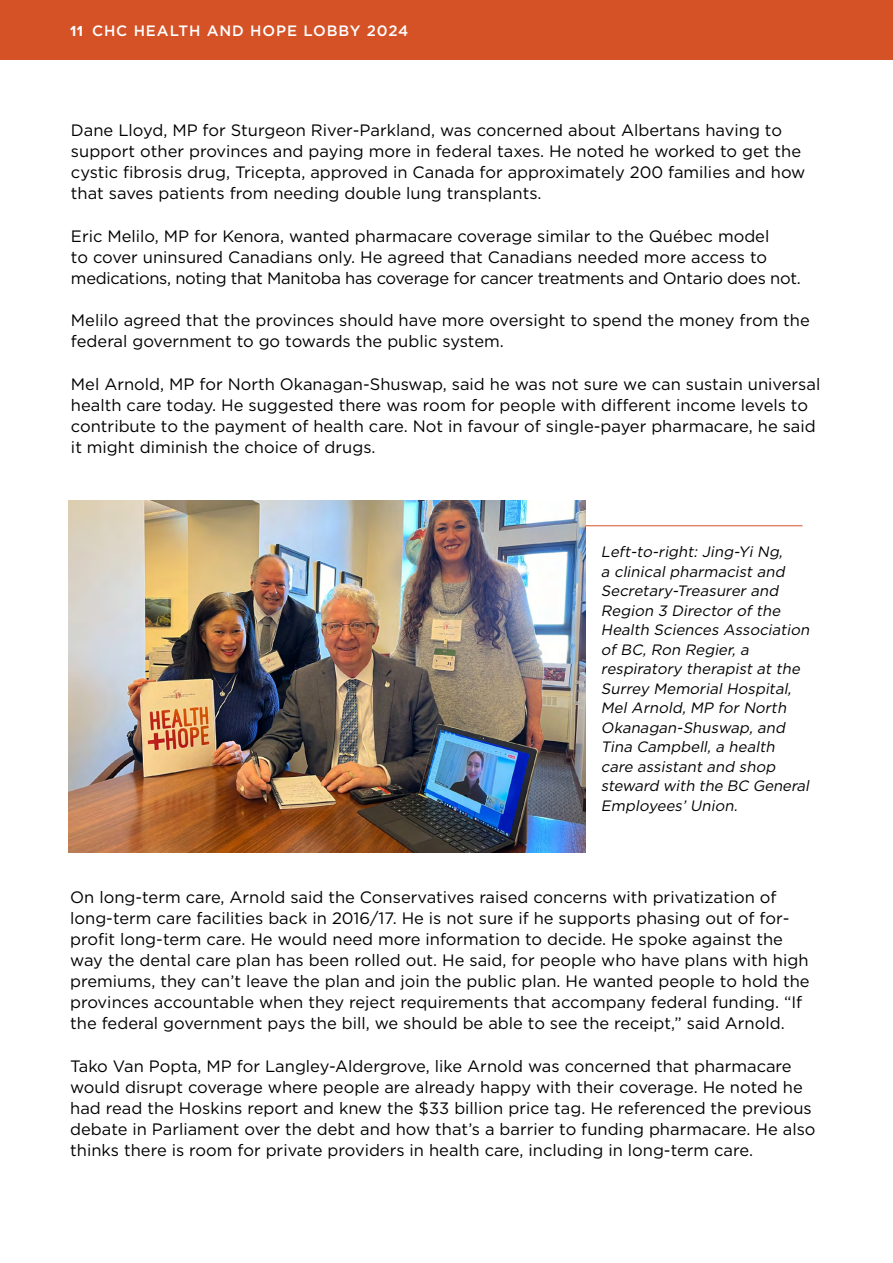
<style>
.page{position:relative;width:893px;height:1263px;background:#fff}
.page>*{position:absolute;margin:0;border:0;box-sizing:border-box;transform-origin:0 0}
.t1{font:16.5px/21px "Gotham";color:#000}
.t2{font:italic 15px/19.5px "Gotham";color:#000}
.t3{font:500 15px "Gotham";letter-spacing:.06em;color:#fff}
.s1{font-family:"Proxima Nova";font-weight:700}
</style>
<div class="page">
<div style="left:0;top:0;width:893px;height:59px;background:#d55227"></div>
<hr style="left:517px;top:525px;width:285px;height:1px;background:#d55227">
<img style="left:68px;top:501px;width:518px;height:352px">
<p class="t3" style="left:70px;top:21px;width:340px"><span class="s1">11</span> CHC HEALTH AND HOPE LOBBY 2024</p>
<p class="t1" style="left:71px;top:119px;width:736px">Dane Lloyd, MP for Sturgeon River-Parkland, was concerned about Albertans having to support other provinces and paying more in federal taxes. He noted he worked to get the cystic fibrosis drug, Tricepta, approved in Canada for approximately 200 families and how that saves patients from needing double lung transplants.</p>
<p class="t1" style="left:71px;top:225px;width:731px">Eric Melilo, MP for Kenora, wanted pharmacare coverage similar to the Québec model<br>to cover uninsured Canadians only. He agreed that Canadians needed more access to medications, noting that Manitoba has coverage for cancer treatments and Ontario does not.</p>
<p class="t1" style="left:71px;top:310px;width:740px">Melilo agreed that the provinces should have more oversight to spend the money from the federal government to go towards the public system.</p>
<p class="t1" style="left:71px;top:373px;width:751px">Mel Arnold, MP for North Okanagan-Shuswap, said he was not sure we can sustain universal health care today. He suggested there was room for people with different income levels to contribute to the payment of health care. Not in favour of single-payer pharmacare, he said it might diminish the choice of drugs.</p>
<p class="t2" style="left:601px;top:542px;width:213px">Left-to-right: Jing-Yi Ng,<br>a clinical pharmacist and<br>Secretary-Treasurer and<br>Region 3 Director of the<br>Health Sciences Association of BC, Ron Regier, a respiratory therapist at the<br>Surrey Memorial Hospital,<br>Mel Arnold, MP for North<br>Okanagan-Shuswap, and<br>Tina Campbell, a health care assistant and shop steward with the BC General<br>Employees’ Union.</p>
<p class="t1" style="left:70px;top:886px;width:741px">On long-term care, Arnold said the Conservatives raised concerns with privatization of long-term care facilities back in 2016/17. He is not sure if he supports phasing out of for&shy;profit long-term care. He would need more information to decide. He spoke against the way the dental care plan has been rolled out. He said, for people who have plans with high premiums, they can’t leave the plan and join the public plan. He wanted people to hold the provinces accountable when they reject requirements that accompany federal funding. “If the federal government pays the bill, we should be able to see the receipt,” said Arnold.</p>
<p class="t1" style="left:70px;top:1055px;width:747px">Tako Van Popta, MP for Langley-Aldergrove, like Arnold was concerned that pharmacare would disrupt coverage where people are already happy with their coverage. He noted he had read the Hoskins report and knew the $33 billion price tag. He referenced the previous debate in Parliament over the debt and how that’s a barrier to funding pharmacare. He also thinks there is room for private providers in health care, including in long-term care.</p>
</div>
